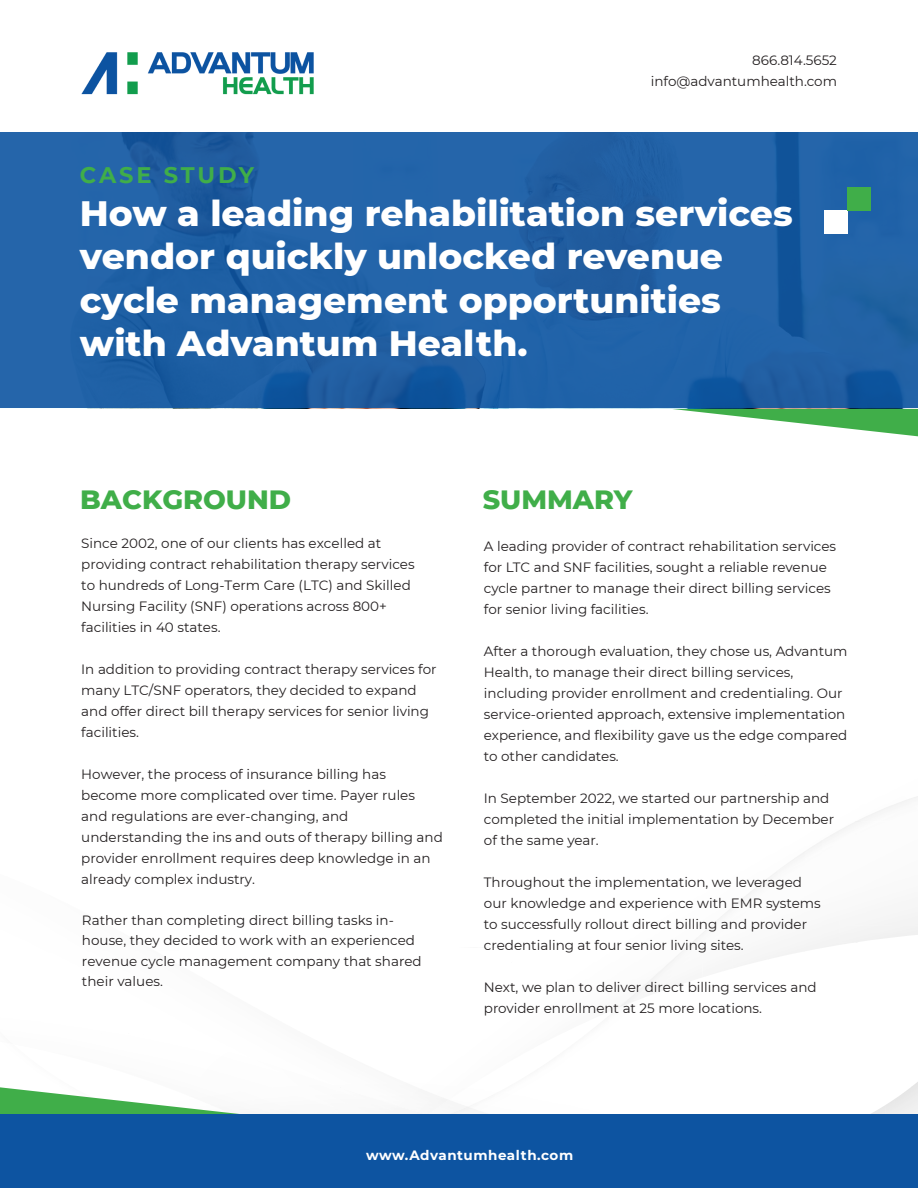
<style>
.page{position:relative;width:918px;height:1188px;background:#fff}
.page>*{position:absolute;margin:0;border:0;box-sizing:border-box;transform-origin:0 0}
.t1{font:800 36px/43.5px "Montserrat";color:#fff}
.t2{font:800 27px "Montserrat";color:#40ae49}
.t3{font:700 22.5px "Montserrat";letter-spacing:.12em;color:#40ae49}
.t4{font:13.5px/21px "Montserrat";color:#231f20}
.t5{font:13.5px/20.2px "Montserrat";color:#221e1f}
.t6{font:700 13.5px "Montserrat";letter-spacing:.04em;color:#fff}
</style>
<div class="page">
<img style="left:807px;top:1114px;width:52px;height:1px">
<img style="left:764px;top:1114px;width:43px;height:1px">
<img style="left:729px;top:1114px;width:35px;height:1px">
<img style="left:704px;top:1114px;width:25px;height:1px">
<img style="left:751px;top:886px;width:8px;height:77px">
<img style="left:733px;top:892px;width:18px;height:76px">
<img style="left:724px;top:907px;width:9px;height:8px">
<img style="left:839px;top:942px;width:16px;height:3px">
<img style="left:669px;top:1114px;width:35px;height:1px">
<img style="left:643px;top:1114px;width:26px;height:1px">
<img style="left:626px;top:1114px;width:17px;height:1px">
<img style="left:608px;top:1114px;width:18px;height:1px">
<img style="left:573px;top:1114px;width:18px;height:1px">
<img style="left:538px;top:1114px;width:17px;height:1px">
<img style="left:516px;top:1114px;width:13px;height:1px">
<img style="left:912px;top:1082px;width:6px;height:33px">
<img style="left:903px;top:1086px;width:9px;height:29px">
<img style="left:894px;top:1093px;width:9px;height:22px">
<img style="left:886px;top:1100px;width:8px;height:15px">
<img style="left:868px;top:1105px;width:18px;height:10px">
<svg style="left:0;top:1087px;width:516px;height:28px"></svg>
<svg style="left:394px;top:408px;width:524px;height:28px"></svg>
<svg style="left:0;top:133px;width:918px;height:275px;background:#2060a5"></svg>
<img style="left:81px;top:52px;width:233px;height:43px">
<div style="left:824px;top:211px;width:24px;height:23px;background:#fff"></div>
<div style="left:848px;top:187px;width:23px;height:24px;background:#40ae49"></div>
<div style="left:0;top:1115px;width:918px;height:73px;background:#0d54a1"></div>
<p class="t3" style="left:80px;top:158px;width:176px">CASE STUDY</p>
<p class="t4" style="left:752px;top:49px;width:86px">866.814.5652</p>
<p class="t4" style="left:651px;top:70px;width:188px">info@advantumhealth.com</p>
<p class="t1" style="left:80px;top:189px;width:714px">How a leading rehabilitation services vendor quickly unlocked revenue cycle management opportunities with Advantum Health.</p>
<p class="t2" style="left:80px;top:479px;width:213px">BACKGROUND</p>
<p class="t2" style="left:483px;top:480px;width:151px">SUMMARY</p>
<p class="t4" style="left:81px;top:532px;width:335px">Since 2002, one of our clients has excelled at providing contract rehabilitation therapy services to hundreds of Long-Term Care (LTC) and Skilled Nursing Facility (SNF) operations across 800+ facilities in 40 states.</p>
<p class="t4" style="left:81px;top:658px;width:357px">In addition to providing contract therapy services for many LTC/SNF operators, they decided to expand and offer direct bill therapy services for senior living facilities.</p>
<p class="t4" style="left:81px;top:763px;width:363px">However, the process of insurance billing has become more complicated over time. Payer rules and regulations are ever-changing, and understanding the ins and outs of therapy billing and provider enrollment requires deep knowledge in an already complex industry.</p>
<p class="t4" style="left:484px;top:535px;width:354px">A leading provider of contract rehabilitation services for LTC and SNF facilities, sought a reliable revenue cycle partner to manage their direct billing services for senior living facilities.</p>
<p class="t4" style="left:484px;top:640px;width:365px">After a thorough evaluation, they chose us, Advantum Health, to manage their direct billing services, including provider enrollment and credentialing. Our service-oriented approach, extensive implementation experience, and flexibility gave us the edge compared to other candidates.</p>
<p class="t4" style="left:484px;top:787px;width:352px">In September 2022, we started our partnership and completed the initial implementation by December of the same year.</p>
<p class="t4" style="left:484px;top:871px;width:338px">Throughout the implementation, we leveraged our knowledge and experience with EMR systems to successfully rollout direct billing and provider credentialing at four senior living sites.</p>
<p class="t4" style="left:484px;top:976px;width:334px">Next, we plan to deliver direct billing services and provider enrollment at 25 more locations.</p>
<p class="t5" style="left:82px;top:910px;width:341px">Rather than completing direct billing tasks in&shy;house, they decided to work with an experienced revenue cycle management company that shared their values.</p>
<p class="t6" style="left:366px;top:1145px;width:209px">www.Advantumhealth.com</p>
</div>
